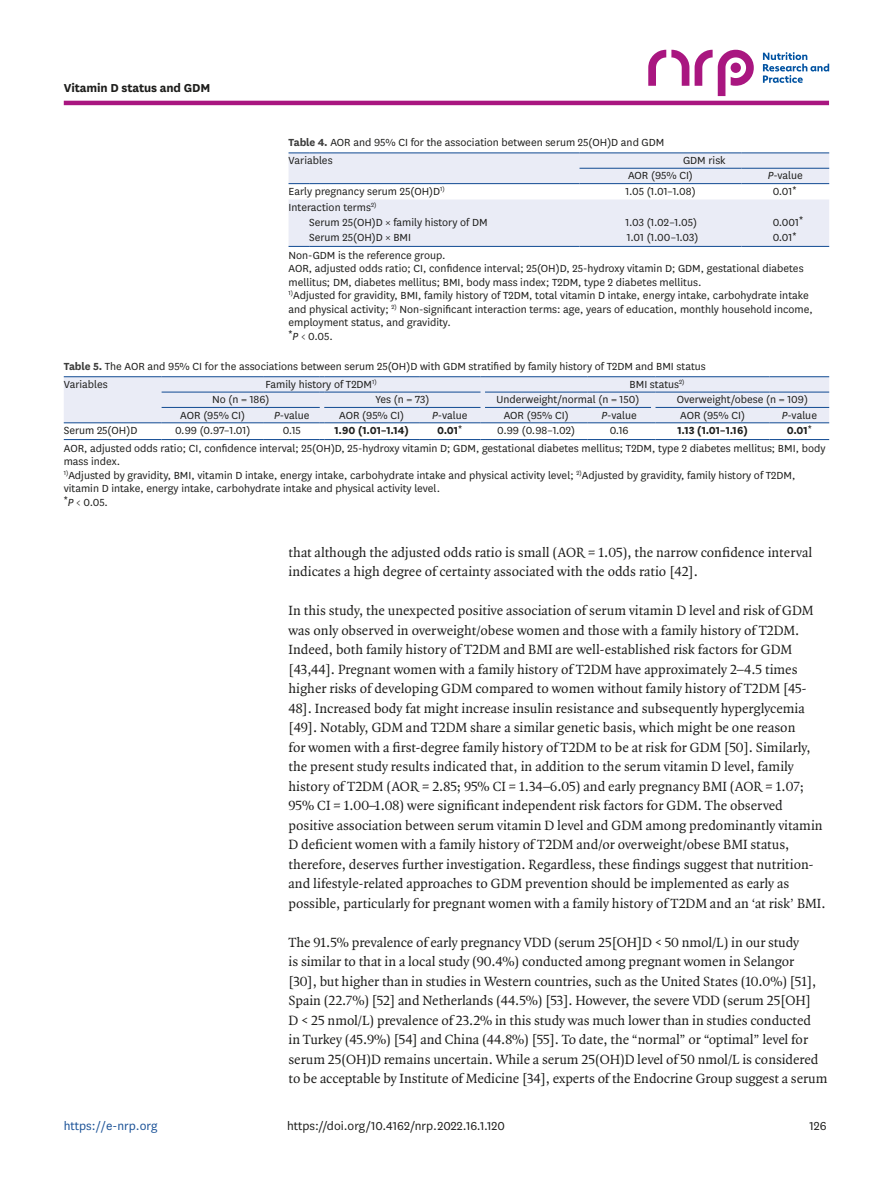
<style>
.page{position:relative;width:893px;height:1191px;background:#fff}
.page>*{position:absolute;margin:0;border:0;box-sizing:border-box;transform-origin:0 0}
.body_p{font:14.25px/19.5px "Quadraat OT";color:#1d1d1b}
.body_p_first{font:14.25px/19.5px "Quadraat OT";color:#1d1d1b}
.doi_running_footer{font:13.5px "National";color:#1d1d1b}
.alt-title-type{font:700 13.5px "National";letter-spacing:-.01em;color:#1d1d1b}
.t1{font:13.5px "National";color:#1b5297}
.table-wrap-foot_p{font:12px/13.5px "National";color:#1d1d1b}
.thead_entry{font:12px "National";color:#1d1d1b}
.tbody_entry{font:12px "National";color:#1d1d1b}
.table-wrap-foot_p_fi{font:12px/13.5px "National";color:#1d1d1b}
.table-wrap_caption{font:12px "National";color:#1d1d1b}
.tbody_entry-2{font:700 12px "National";color:#1d1d1b}
.s1{font-weight:700;color:#3d3d3c}
.s2{font-style:italic}
.s3{font-family:"Arial Unicode MS";font-size:10.5px}
.s4{font-family:"Arial Unicode MS";font-weight:400;font-size:10.5px}
</style>
<div class="page">
<hr style="left:64px;top:101px;width:765px;height:4px;background:#a91680">
<svg style="left:695px;top:50px;width:59px;height:46px"></svg>
<svg style="left:648px;top:50px;width:41px;height:36px"></svg>
<svg style="left:763px;top:52px;width:66px;height:31px"></svg>
<svg style="left:289px;top:153px;width:540px;height:93px;fill:#eaecf6"></svg>
<svg style="left:289px;top:152px;width:20px;height:1px"></svg>
<hr style="left:309px;top:152px;width:270px;height:1px;background:#1b5297">
<hr style="left:579px;top:152px;width:162px;height:1px;background:#1b5297">
<hr style="left:741px;top:152px;width:88px;height:1px;background:#1b5297">
<hr style="left:579px;top:168px;width:162px;height:1px;background:#1b5297">
<hr style="left:741px;top:168px;width:88px;height:1px;background:#1b5297">
<svg style="left:289px;top:183px;width:20px;height:1px"></svg>
<hr style="left:309px;top:183px;width:270px;height:1px;background:#1b5297">
<hr style="left:579px;top:183px;width:162px;height:1px;background:#1b5297">
<hr style="left:741px;top:183px;width:88px;height:1px;background:#1b5297">
<svg style="left:289px;top:246px;width:20px;height:1px"></svg>
<hr style="left:309px;top:246px;width:270px;height:1px;background:#1b5297">
<hr style="left:579px;top:246px;width:162px;height:1px;background:#1b5297">
<hr style="left:741px;top:246px;width:88px;height:1px;background:#1b5297">
<svg style="left:64px;top:376px;width:765px;height:47px;background:#dae0ee"></svg>
<hr style="left:655px;top:422px;width:115px;height:1px;background:#1b5297">
<hr style="left:770px;top:422px;width:59px;height:1px;background:#1b5297">
<hr style="left:64px;top:439px;width:98px;height:1px;background:#1b5297">
<hr style="left:162px;top:439px;width:102px;height:1px;background:#1b5297">
<hr style="left:264px;top:439px;width:56px;height:1px;background:#1b5297">
<hr style="left:324px;top:439px;width:95px;height:1px;background:#1b5297">
<hr style="left:419px;top:439px;width:61px;height:1px;background:#1b5297">
<hr style="left:485px;top:439px;width:102px;height:1px;background:#1b5297">
<hr style="left:587px;top:439px;width:64px;height:1px;background:#1b5297">
<hr style="left:655px;top:439px;width:115px;height:1px;background:#1b5297">
<hr style="left:770px;top:439px;width:59px;height:1px;background:#1b5297">
<p class="alt-title-type" style="left:64px;top:78px;width:148px">Vitamin D status and GDM</p>
<p class="table-wrap_caption" style="left:289px;top:135px;width:377px"><span class="s1">Table 4.</span> AOR and 95% CI for the association between serum 25(OH)D and GDM</p>
<p class="thead_entry" style="left:289px;top:152px;width:46px">Variables</p>
<p class="thead_entry" style="left:683px;top:152px;width:44px">GDM risk</p>
<p class="thead_entry" style="left:628px;top:168px;width:66px">AOR (95% CI)</p>
<p class="thead_entry" style="left:768px;top:168px;width:37px"><span class="s2">P</span>-value</p>
<p class="tbody_entry" style="left:289px;top:184px;width:158px">Early pregnancy serum 25(OH)D<sup>1)</sup></p>
<p class="tbody_entry" style="left:625px;top:184px;width:72px">1.05 (1.01–1.08)</p>
<p class="tbody_entry" style="left:773px;top:184px;width:25px">0.01<span class="s3">*</span></p>
<p class="tbody_entry" style="left:289px;top:199px;width:89px">Interaction terms<sup>2)</sup></p>
<p class="tbody_entry" style="left:309px;top:214px;width:180px">Serum 25(OH)D × family history of DM</p>
<p class="tbody_entry" style="left:626px;top:214px;width:73px">1.03 (1.02–1.05)</p>
<p class="tbody_entry" style="left:773px;top:214px;width:32px">0.001<span class="s3">*</span></p>
<p class="tbody_entry" style="left:309px;top:230px;width:103px">Serum 25(OH)D × BMI</p>
<p class="tbody_entry" style="left:627px;top:230px;width:73px">1.01 (1.00–1.03)</p>
<p class="tbody_entry" style="left:773px;top:230px;width:25px">0.01<span class="s3">*</span></p>
<p class="table-wrap-foot_p_fi" style="left:289px;top:248px;width:159px">Non-GDM is the reference group.</p>
<p class="table-wrap-foot_p" style="left:289px;top:261px;width:517px">AOR, adjusted odds ratio; CI, confidence interval; 25(OH)D, 25-hydroxy vitamin D; GDM, gestational diabetes mellitus; DM, diabetes mellitus; BMI, body mass index; T2DM, type 2 diabetes mellitus.</p>
<p class="table-wrap-foot_p" style="left:289px;top:288px;width:526px"><sup>1)</sup>Adjusted for gravidity, BMI, family history of T2DM, total vitamin D intake, energy intake, carbohydrate intake and physical activity; <sup>2)</sup> Non-significant interaction terms: age, years of education, monthly household income, employment status, and gravidity.</p>
<p class="table-wrap-foot_p" style="left:289px;top:329px;width:46px"><span class="s3">*</span><span class="s2">P</span> &lt; 0.05.</p>
<p class="table-wrap_caption" style="left:64px;top:359px;width:643px"><span class="s1">Table 5.</span> The AOR and 95% CI for the associations between serum 25(OH)D with GDM stratified by family history of T2DM and BMI status</p>
<p class="thead_entry" style="left:64px;top:376px;width:46px">Variables</p>
<p class="thead_entry" style="left:265px;top:376px;width:113px">Family history of T2DM<sup>1)</sup></p>
<p class="thead_entry" style="left:630px;top:376px;width:56px">BMI status<sup>2)</sup></p>
<p class="thead_entry" style="left:212px;top:392px;width:59px">No (n = 186)</p>
<p class="thead_entry" style="left:375px;top:392px;width:55px">Yes (n = 73)</p>
<p class="thead_entry" style="left:497px;top:392px;width:144px">Underweight/normal (n = 150)</p>
<p class="thead_entry" style="left:677px;top:392px;width:133px">Overweight/obese (n = 109)</p>
<p class="thead_entry" style="left:180px;top:407px;width:66px">AOR (95% CI)</p>
<p class="thead_entry" style="left:274px;top:407px;width:37px"><span class="s2">P</span>-value</p>
<p class="thead_entry" style="left:339px;top:407px;width:66px">AOR (95% CI)</p>
<p class="thead_entry" style="left:432px;top:407px;width:37px"><span class="s2">P</span>-value</p>
<p class="thead_entry" style="left:504px;top:407px;width:66px">AOR (95% CI)</p>
<p class="thead_entry" style="left:601px;top:407px;width:37px"><span class="s2">P</span>-value</p>
<p class="thead_entry" style="left:680px;top:407px;width:66px">AOR (95% CI)</p>
<p class="thead_entry" style="left:782px;top:407px;width:37px"><span class="s2">P</span>-value</p>
<p class="tbody_entry" style="left:64px;top:423px;width:75px">Serum 25(OH)D</p>
<p class="tbody_entry" style="left:175px;top:423px;width:77px">0.99 (0.97–1.01)</p>
<p class="tbody_entry" style="left:283px;top:423px;width:20px">0.15</p>
<p class="tbody_entry-2" style="left:335px;top:422px;width:76px">1.90 (1.01–1.14)</p>
<p class="tbody_entry-2" style="left:437px;top:422px;width:27px">0.01<span class="s4">*</span></p>
<p class="tbody_entry" style="left:497px;top:423px;width:80px">0.99 (0.98–1.02)</p>
<p class="tbody_entry" style="left:610px;top:423px;width:20px">0.16</p>
<p class="tbody_entry-2" style="left:677px;top:422px;width:72px">1.13 (1.01–1.16)</p>
<p class="tbody_entry-2" style="left:787px;top:422px;width:27px">0.01<span class="s4">*</span></p>
<p class="table-wrap-foot_p_fi" style="left:64px;top:441px;width:763px">AOR, adjusted odds ratio; CI, confidence interval; 25(OH)D, 25-hydroxy vitamin D; GDM, gestational diabetes mellitus; T2DM, type 2 diabetes mellitus; BMI, body mass index.</p>
<p class="table-wrap-foot_p" style="left:64px;top:468px;width:733px"><sup>1)</sup>Adjusted by gravidity, BMI, vitamin D intake, energy intake, carbohydrate intake and physical activity level; <sup>2)</sup>Adjusted by gravidity, family history of T2DM, vitamin D intake, energy intake, carbohydrate intake and physical activity level.</p>
<p class="table-wrap-foot_p" style="left:64px;top:495px;width:46px"><span class="s3">*</span><span class="s2">P</span> &lt; 0.05.</p>
<p class="t1" style="left:64px;top:1116px;width:95px">https://e-nrp.org</p>
<p class="body_p_first" style="left:289px;top:542px;width:525px">that although the adjusted odds ratio is small (AOR = 1.05), the narrow confidence interval indicates a high degree of certainty associated with the odds ratio [42].</p>
<p class="body_p" style="left:289px;top:601px;width:538px">In this study, the unexpected positive association of serum vitamin D level and risk of GDM was only observed in overweight/obese women and those with a family history of T2DM.<br>Indeed, both family history of T2DM and BMI are well-established risk factors for GDM [43,44]. Pregnant women with a family history of T2DM have approximately 2–4.5 times higher risks of developing GDM compared to women without family history of T2DM [45- 48]. Increased body fat might increase insulin resistance and subsequently hyperglycemia [49]. Notably, GDM and T2DM share a similar genetic basis, which might be one reason<br>for women with a first-degree family history of T2DM to be at risk for GDM [50]. Similarly, the present study results indicated that, in addition to the serum vitamin D level, family history of T2DM (AOR = 2.85; 95% CI = 1.34–6.05) and early pregnancy BMI (AOR = 1.07; 95% CI = 1.00–1.08) were significant independent risk factors for GDM. The observed positive association between serum vitamin D level and GDM among predominantly vitamin D deficient women with a family history of T2DM and/or overweight/obese BMI status, therefore, deserves further investigation. Regardless, these findings suggest that nutrition&shy;and lifestyle-related approaches to GDM prevention should be implemented as early as possible, particularly for pregnant women with a family history of T2DM and an ‘at risk’ BMI.</p>
<p class="body_p" style="left:289px;top:932px;width:540px">The 91.5% prevalence of early pregnancy VDD (serum 25[OH]D &lt; 50 nmol/L) in our study<br>is similar to that in a local study (90.4%) conducted among pregnant women in Selangor<br>[30], but higher than in studies in Western countries, such as the United States (10.0%) [51], Spain (22.7%) [52] and Netherlands (44.5%) [53]. However, the severe VDD (serum 25[OH]<br>D &lt; 25 nmol/L) prevalence of 23.2% in this study was much lower than in studies conducted<br>in Turkey (45.9%) [54] and China (44.8%) [55]. To date, the “normal” or “optimal” level for serum 25(OH)D remains uncertain. While a serum 25(OH)D level of 50 nmol/L is considered to be acceptable by Institute of Medicine [34], experts of the Endocrine Group suggest a serum</p>
<p class="doi_running_footer" style="left:287px;top:1116px;width:219px">https://doi.org/10.4162/nrp.2022.16.1.120</p>
<p class="doi_running_footer" style="left:810px;top:1116px;width:19px">126</p>
</div>
